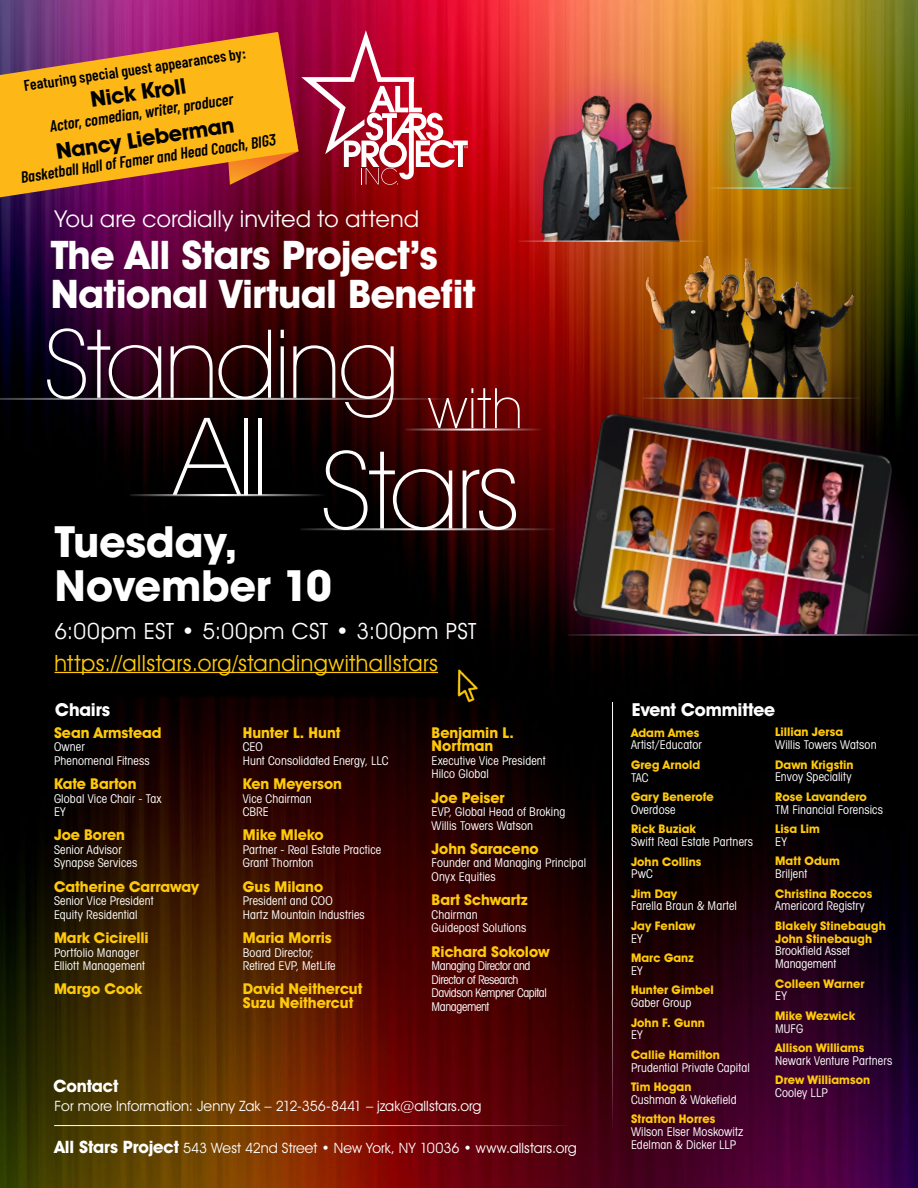
<style>
.page{position:relative;width:918px;height:1188px;background:#fff}
.page>*{position:absolute;margin:0;border:0;box-sizing:border-box;transform-origin:0 0}
.t1{font:200 108px "Avant Garde IT Cby BT";letter-spacing:-.025em;color:#fff}
.t2{font:200 95.7px "Avant Garde IT Cby BT";letter-spacing:-.02em;color:#fff}
.t3{font:200 56.1px "Avant Garde IT Cby BT";color:#fff}
.t4{font:700 41.55px/43.5px "Avant Garde";letter-spacing:-.01em;color:#fff}
.t5{font:700 39.6px/38.4px "Avant Garde IT Cby BT";letter-spacing:-.015em;color:#fff}
.t6{font:22.5px "Avant Garde IT Cby BT";letter-spacing:.025em;color:#ffc90a}
.t7{font:22.5px "Avant Garde";letter-spacing:-.005em;color:#fff}
.t8{font:22.5px "Avant Garde IT Cby BT";letter-spacing:.025em;color:#fff}
.t9{font:700 21.75px "Avant Garde IT Cby BT";color:#000}
.t10{font:700 18px "Avant Garde IT Cby BT";letter-spacing:-.01em;color:#fff}
.t11{font:700 17.25px "Avant Garde IT Cby BT";letter-spacing:-.01em;color:#fff}
.t12{font:italic 600 16.05px "Barlow Condensed";color:#000}
.t13{font:600 15.3px "Barlow Condensed";color:#000}
.t14{font:700 15px/13.5px "Avant Garde IT Cby BT";color:#ffc90a}
.t15{font:14.25px "Avant Garde IT Cby BT";letter-spacing:.005em;color:#fff}
.t16{font:condensed 12px/13.5px "Avant Garde IT Cby BT";letter-spacing:.01em;color:#fff}
.t17{font:700 12px/12.8px "Avant Garde IT Cby BT";letter-spacing:.005em;color:#ffc90a}
.t18{font:condensed 12px/13.5px "Avant Garde IT Cby BT";letter-spacing:-.03em;color:#fff}
.s1{font-weight:700;font-size:17.25px}
</style>
<div class="page">
<img style="left:0;top:0;width:918px;height:1188px">
<hr style="left:54px;top:1125px;width:540px;height:1px;background:#fff">
<hr style="left:0;top:398px;width:474px;height:2px;background:#fff">
<hr style="left:301px;top:528px;width:266px;height:2px;background:#fff">
<hr style="left:130px;top:494px;width:203px;height:2px;background:#fff">
<hr style="left:406px;top:429px;width:142px;height:2px;background:#fff">
<img style="left:505px;top:332px;width:413px;height:303px">
<img style="left:550px;top:375px;width:367px;height:259px">
<hr style="left:568px;top:634px;width:350px;height:2px;background:#fff">
<img style="left:501px;top:33px;width:197px;height:48px">
<img style="left:492px;top:81px;width:241px;height:161px">
<hr style="left:518px;top:240px;width:197px;height:2px;background:#fff">
<img style="left:623px;top:209px;width:239px;height:190px">
<img style="left:637px;top:250px;width:223px;height:147px">
<hr style="left:643px;top:398px;width:227px;height:1px;background:#fff">
<img style="left:698px;top:0;width:164px;height:189px">
<img style="left:709px;top:31px;width:141px;height:156px">
<hr style="left:55px;top:672px;width:383px;height:1px;background:#ffc90a">
<img style="left:427px;top:643px;width:74px;height:74px">
<hr style="left:612px;top:702px;width:1px;height:448px;background:#fff">
<svg style="left:222px;top:30px;width:246px;height:155px"></svg>
<svg style="left:0;top:32px;width:299px;height:165px;background:#da8a29"></svg>
<p class="t13" style="left:23px;top:77px;width:226px;rotate:-9deg">Featuring special guest appearances by:</p>
<h3 class="t9" style="left:89px;top:86px;width:98px;rotate:-8deg">Nick Kroll</h3>
<h3 class="t12" style="left:48px;top:117px;width:187px;rotate:-9deg">Actor, comedian, writer, producer</h3>
<h3 class="t9" style="left:54px;top:138px;width:181px;rotate:-8deg">Nancy Lieberman</h3>
<h3 class="t12" style="left:19px;top:169px;width:259px;rotate:-9deg">Basketball Hall of Famer and Head Coach, BIG3</h3>
<h3 class="t7" style="left:54px;top:206px;width:367px">You are cordially invited to attend</h3>
<h3 class="t5" style="left:51px;top:236px;width:426px">The All Stars Project’s<br>National Virtual Benefit</h3>
<h2 class="t2" style="left:46px;top:306px;width:355px">Standing</h2>
<h1 class="t1" style="left:322px;top:425px;width:198px">Stars</h1>
<h3 class="t3" style="left:428px;top:374px;width:96px">with</h3>
<h1 class="t1" style="left:175px;top:391px;width:95px">All</h1>
<h3 class="t4" style="left:55px;top:520px;width:279px">Tuesday,<br>November 10</h3>
<h3 class="t8" style="left:55px;top:617px;width:423px">6:00pm EST • 5:00pm CST • 3:00pm PST</h3>
<h3 class="t6" style="left:55px;top:649px;width:385px">https://allstars.org/standingwithallstars</h3>
<h3 class="t10" style="left:55px;top:699px;width:56px">Chairs</h3>
<h3 class="t10" style="left:632px;top:699px;width:145px">Event Committee</h3>
<p class="t14" style="left:54px;top:726px;width:109px">Sean Armstead</p>
<p class="t16" style="left:54px;top:740px;width:97px">Owner<br>Phenomenal Fitness</p>
<p class="t14" style="left:54px;top:777px;width:84px">Kate Barton</p>
<p class="t16" style="left:54px;top:792px;width:109px">Global Vice Chair - Tax<br>EY</p>
<p class="t14" style="left:54px;top:828px;width:72px">Joe Boren</p>
<p class="t16" style="left:54px;top:843px;width:85px">Senior Advisor<br>Synapse Services</p>
<p class="t14" style="left:54px;top:880px;width:147px">Catherine Carraway</p>
<p class="t16" style="left:54px;top:894px;width:101px">Senior Vice President<br>Equity Residential</p>
<p class="t14" style="left:54px;top:931px;width:96px">Mark Cicirelli</p>
<p class="t16" style="left:54px;top:945px;width:92px">Portfolio Manager<br>Elliott Management</p>
<p class="t14" style="left:54px;top:982px;width:90px">Margo Cook</p>
<p class="t14" style="left:243px;top:726px;width:99px">Hunter L. Hunt</p>
<p class="t16" style="left:243px;top:740px;width:147px">CEO<br>Hunt Consolidated Energy, LLC</p>
<p class="t14" style="left:243px;top:777px;width:101px">Ken Meyerson</p>
<p class="t16" style="left:243px;top:792px;width:70px">Vice Chairman<br>CBRE</p>
<p class="t14" style="left:243px;top:828px;width:82px">Mike Mleko</p>
<p class="t16" style="left:243px;top:843px;width:140px">Partner - Real Estate Practice<br>Grant Thornton</p>
<p class="t14" style="left:243px;top:880px;width:82px">Gus Milano</p>
<p class="t16" style="left:243px;top:894px;width:124px">President and COO<br>Hartz Mountain Industries</p>
<p class="t14" style="left:243px;top:931px;width:91px">Maria Morris</p>
<p class="t16" style="left:243px;top:945px;width:94px">Board Director;<br>Retired EVP, MetLife</p>
<p class="t14" style="left:243px;top:982px;width:121px">David Neithercut<br>Suzu Neithercut</p>
<p class="t14" style="left:432px;top:726px;width:84px">Benjamin L.<br>Nortman</p>
<p class="t16" style="left:432px;top:754px;width:116px">Executive Vice President<br>Hilco Global</p>
<p class="t14" style="left:432px;top:790px;width:75px">Joe Peiser</p>
<p class="t16" style="left:432px;top:805px;width:135px">EVP, Global Head of Broking<br>Willis Towers Watson</p>
<p class="t14" style="left:432px;top:842px;width:109px">John Saraceno</p>
<p class="t16" style="left:432px;top:856px;width:156px">Founder and Managing Principal<br>Onyx Equities</p>
<p class="t14" style="left:432px;top:893px;width:98px">Bart Schwartz</p>
<p class="t16" style="left:432px;top:908px;width:96px">Chairman<br>Guidepost Solutions</p>
<p class="t14" style="left:432px;top:944px;width:119px">Richard Sokolow</p>
<p class="t18" style="left:432px;top:959px;width:117px">Managing Director and<br>Director of Research<br>Davidson Kempner Capital<br>Management</p>
<p class="t17" style="left:775px;top:726px;width:70px">Lillian Jersa</p>
<p class="t16" style="left:775px;top:738px;width:103px">Willis Towers Watson</p>
<p class="t17" style="left:775px;top:758px;width:80px">Dawn Krigstin</p>
<p class="t16" style="left:775px;top:770px;width:78px">Envoy Speciality</p>
<p class="t17" style="left:775px;top:790px;width:93px">Rose Lavandero</p>
<p class="t16" style="left:775px;top:803px;width:109px">TM Financial Forensics</p>
<p class="t17" style="left:775px;top:822px;width:46px">Lisa Lim</p>
<p class="t16" style="left:775px;top:835px;width:13px">EY</p>
<p class="t17" style="left:775px;top:855px;width:66px">Matt Odum</p>
<p class="t16" style="left:775px;top:867px;width:34px">Briljent</p>
<p class="t17" style="left:775px;top:887px;width:99px">Christina Roccos</p>
<p class="t16" style="left:775px;top:899px;width:91px">Americord Registry</p>
<p class="t17" style="left:775px;top:919px;width:112px">Blakely Stinebaugh<br>John Stinebaugh</p>
<p class="t16" style="left:775px;top:945px;width:76px;line-height:12.8px">Brookfield Asset<br>Management</p>
<p class="t17" style="left:775px;top:977px;width:91px">Colleen Warner</p>
<p class="t16" style="left:775px;top:989px;width:13px">EY</p>
<p class="t17" style="left:775px;top:1009px;width:82px">Mike Wezwick</p>
<p class="t16" style="left:775px;top:1022px;width:30px">MUFG</p>
<p class="t17" style="left:775px;top:1041px;width:91px">Allison Williams</p>
<p class="t16" style="left:775px;top:1054px;width:119px">Newark Venture Partners</p>
<p class="t17" style="left:775px;top:1074px;width:97px">Drew Williamson</p>
<p class="t16" style="left:775px;top:1086px;width:54px">Cooley LLP</p>
<p class="t17" style="left:631px;top:726px;width:70px">Adam Ames</p>
<p class="t16" style="left:631px;top:738px;width:72px">Artist/Educator</p>
<p class="t17" style="left:631px;top:758px;width:71px">Greg Arnold</p>
<p class="t16" style="left:631px;top:770px;width:19px">TAC</p>
<p class="t17" style="left:631px;top:790px;width:84px">Gary Benerofe</p>
<p class="t16" style="left:631px;top:803px;width:46px">Overdose</p>
<p class="t17" style="left:631px;top:823px;width:66px">Rick Buziak</p>
<p class="t16" style="left:631px;top:835px;width:123px">Swift Real Estate Partners</p>
<p class="t17" style="left:631px;top:855px;width:72px">John Collins</p>
<p class="t16" style="left:631px;top:867px;width:23px">PwC</p>
<p class="t17" style="left:631px;top:887px;width:48px">Jim Day</p>
<p class="t16" style="left:631px;top:899px;width:108px">Farella Braun &amp; Martel</p>
<p class="t17" style="left:631px;top:919px;width:66px">Jay Fenlaw</p>
<p class="t16" style="left:631px;top:932px;width:13px">EY</p>
<p class="t17" style="left:631px;top:951px;width:64px">Marc Ganz</p>
<p class="t16" style="left:631px;top:964px;width:13px">EY</p>
<p class="t17" style="left:631px;top:984px;width:84px">Hunter Gimbel</p>
<p class="t16" style="left:631px;top:996px;width:62px">Gaber Group</p>
<p class="t17" style="left:631px;top:1016px;width:75px">John F. Gunn</p>
<p class="t16" style="left:631px;top:1028px;width:13px">EY</p>
<p class="t17" style="left:631px;top:1048px;width:91px">Callie Hamilton</p>
<p class="t16" style="left:631px;top:1061px;width:120px">Prudential Private Capital</p>
<p class="t17" style="left:631px;top:1080px;width:62px">Tim Hogan</p>
<p class="t16" style="left:631px;top:1093px;width:107px">Cushman &amp; Wakefield</p>
<p class="t17" style="left:631px;top:1113px;width:86px">Stratton Horres</p>
<p class="t16" style="left:631px;top:1125px;width:114px;line-height:12.8px">Wilson Elser Moskowitz<br>Edelman &amp; Dicker LLP</p>
<h3 class="t11" style="left:53px;top:1075px;width:66px">Contact</h3>
<p class="t15" style="left:55px;top:1097px;width:429px">For more Information: Jenny Zak – 212-356-8441 – jzak@allstars.org</p>
<p class="t15" style="left:55px;top:1139px;width:524px"><span class="s1">All Stars Project</span> 543 West 42nd Street • New York, NY 10036 • www.allstars.org</p>
</div>
